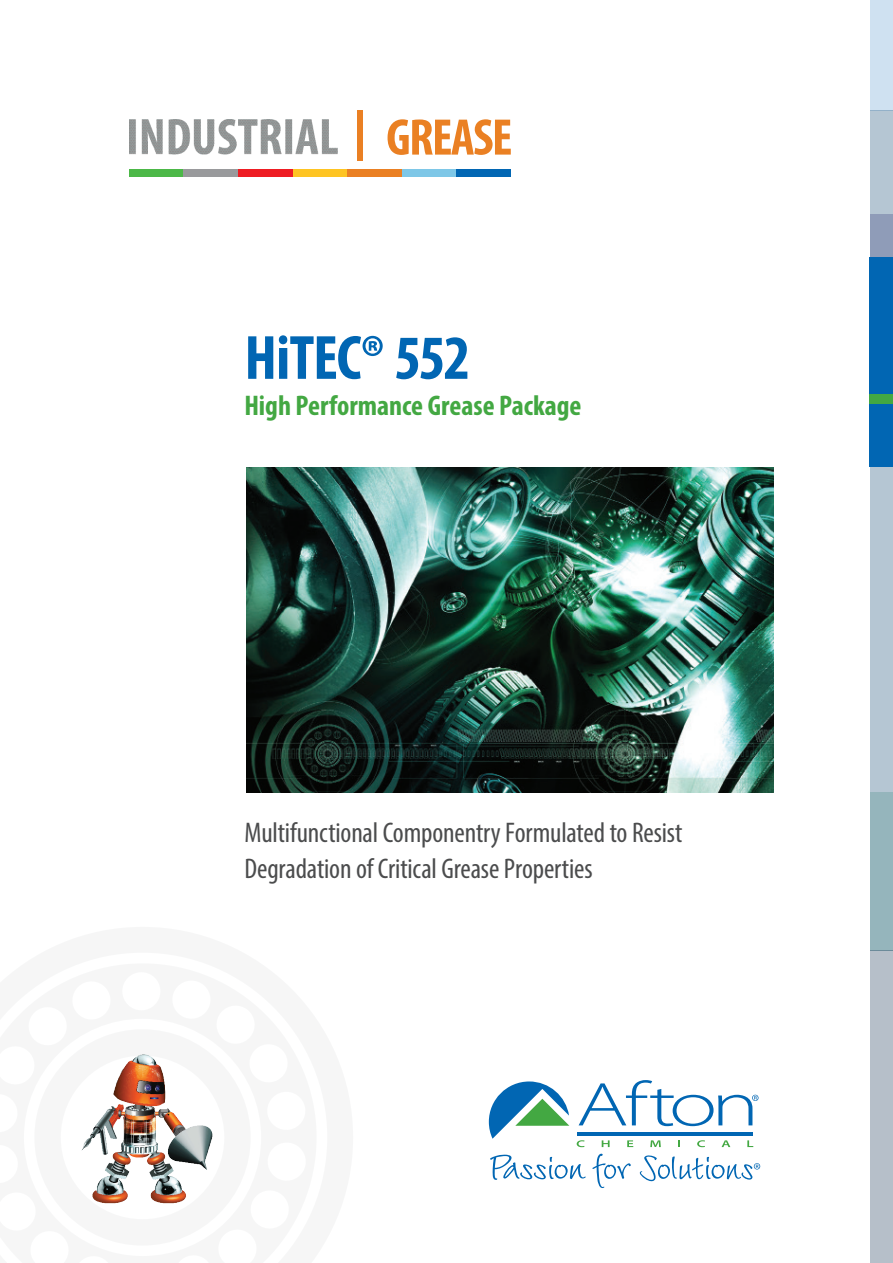
<style>
.page{position:relative;width:893px;height:1263px;background:#fff}
.page>*{position:absolute;margin:0;border:0;box-sizing:border-box;transform-origin:0 0}
.t1{font:700 condensed 63px "Myriad Pro";letter-spacing:-.02em;color:#0166b3}
.t2{font:700 condensed 51.9px "Myriad Pro";letter-spacing:-.03em;color:#ea8023}
.t3{font:condensed 28.5px/36px "Myriad Pro";letter-spacing:-.005em;color:#4b4c4d}
.t4{font:700 condensed 28.5px "Myriad Pro";color:#43a842}
</style>
<div class="page">
<img style="left:246px;top:468px;width:528px;height:325px">
<div style="left:870px;top:0;width:23px;height:110px;background:#cfe1f1"></div>
<div style="left:870px;top:110px;width:23px;height:104px;background:#b5c6d3"></div>
<div style="left:870px;top:214px;width:23px;height:44px;background:#8f9cb8"></div>
<div style="left:870px;top:258px;width:23px;height:209px;background:#0166b3"></div>
<div style="left:870px;top:394px;width:23px;height:10px;background:#43a842"></div>
<div style="left:870px;top:467px;width:23px;height:325px;background:#b5c6d3"></div>
<div style="left:870px;top:792px;width:23px;height:158px;background:#95b5bc"></div>
<div style="left:870px;top:950px;width:23px;height:313px;background:#b6bfc9"></div>
<div style="left:358px;top:110px;width:5px;height:51px;background:#ea8023"></div>
<img style="left:81px;top:1054px;width:132px;height:150px">
<div style="left:293px;top:169px;width:54px;height:7px;background:#fec422"></div>
<div style="left:129px;top:169px;width:55px;height:7px;background:#4cb848"></div>
<div style="left:183px;top:169px;width:55px;height:7px;background:#999a9c"></div>
<div style="left:402px;top:169px;width:54px;height:7px;background:#7ec7e7"></div>
<div style="left:456px;top:169px;width:55px;height:7px;background:#0166b3"></div>
<div style="left:347px;top:169px;width:55px;height:7px;background:#ea8023"></div>
<div style="left:238px;top:169px;width:55px;height:7px;background:#ee1d23"></div>
<img style="left:129px;top:119px;width:208px;height:36px">
<hr style="left:577px;top:1132px;width:176px;height:4px;background:#0166b3">
<svg style="left:577px;top:1140px;width:8px;height:7px"></svg>
<svg style="left:602px;top:1140px;width:8px;height:7px"></svg>
<svg style="left:627px;top:1140px;width:6px;height:7px"></svg>
<svg style="left:650px;top:1140px;width:11px;height:7px"></svg>
<svg style="left:678px;top:1140px;width:2px;height:7px"></svg>
<svg style="left:697px;top:1140px;width:8px;height:7px"></svg>
<svg style="left:722px;top:1140px;width:8px;height:7px"></svg>
<svg style="left:747px;top:1140px;width:6px;height:7px"></svg>
<svg style="left:489px;top:1081px;width:80px;height:58px"></svg>
<svg style="left:579px;top:1080px;width:179px;height:46px"></svg>
<svg style="left:490px;top:1154px;width:96px;height:26px"></svg>
<svg style="left:592px;top:1154px;width:39px;height:34px"></svg>
<svg style="left:640px;top:1155px;width:120px;height:27px"></svg>
<p class="t2" style="left:386px;top:105px;width:128px">GREASE</p>
<p class="t1" style="left:244px;top:318px;width:227px">HiTEC® 552</p>
<p class="t4" style="left:244px;top:387px;width:338px">High Performance Grease Package</p>
<p class="t3" style="left:244px;top:814px;width:439px">Multifunctional Componentry Formulated to Resist<br>Degradation of Critical Grease Properties</p>
</div>
